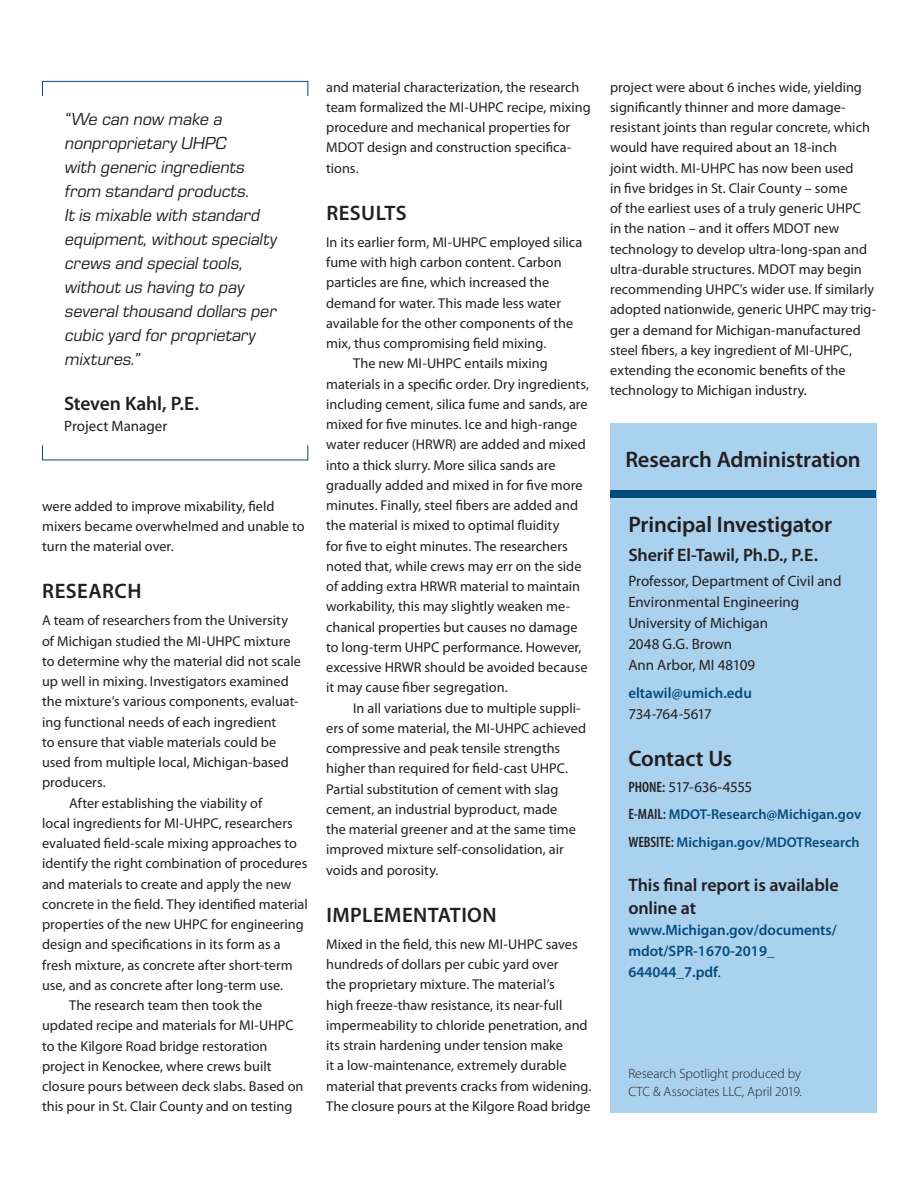
<style>
.page{position:relative;width:918px;height:1188px;background:#fff}
.page>*{position:absolute;margin:0;border:0;box-sizing:border-box;transform-origin:0 0}
.Project_Info_Header{font:600 22.5px "Myriad Pro";letter-spacing:-.01em;color:#231f20}
.Subheads{font:600 21px "Myriad Pro";letter-spacing:.02em;color:#231f20}
.Pull_Quote_Name{font:600 19.5px "Myriad Pro";letter-spacing:-.01em;color:#231f20}
.Pull_Quote{font:italic 18px/24px "Eurostile";color:#231f20}
.Sidebar_subhead{font:600 18px/22.5px "Myriad Pro";letter-spacing:-.005em;color:#231f20}
.sidebar_copy{font:15px/21px "Myriad Pro";color:#231f20}
.Body_Copy_No_Indent{font:600 15px/21px "Myriad Pro";color:#034c7c}
.sidebar_copy-2{font:600 15px/21px "Myriad Pro";color:#034c7c}
.sidebar_copy-3{font:15px "Myriad Pro";letter-spacing:-.03em;color:#231f20}
.Pull_Quote_Job_Title{font:15px "Myriad Pro";color:#231f20}
.Body_Copy{font:14.25px/20.2px "Myriad Pro";color:#231f20}
.Body_Copy_No_Indent-2{font:14.25px/20.2px "Myriad Pro";color:#231f20}
.sidebar_copy-4{font:600 14.25px "Myriad Pro";color:#034c7c}
.t1{font:300 13.5px/18px "Myriad Pro";color:#231f20}
.s1{font-weight:400;color:#231f20}
.s2{font-weight:600;font-stretch:condensed}
.s3{font-stretch:condensed;font-size:15px;color:#231f20}
.s4{font-weight:400;font-size:14.25px;color:#231f20}
</style>
<div class="page">
<div style="left:610px;top:423px;width:266px;height:689px;background:#aad1ee"></div>
<hr style="left:42px;top:81px;width:266px;height:1px;background:#034c7c">
<svg style="left:307px;top:82px;width:1px;height:14px"></svg>
<svg style="left:42px;top:82px;width:1px;height:14px"></svg>
<hr style="left:42px;top:460px;width:266px;height:1px;background:#034c7c">
<svg style="left:42px;top:445px;width:1px;height:15px"></svg>
<svg style="left:307px;top:445px;width:1px;height:15px"></svg>
<div style="left:610px;top:490px;width:266px;height:7px;background:#034c7c"></div>
<p class="Pull_Quote" style="left:64px;top:106px;width:217px">“We can now make a nonproprietary UHPC<br>with generic ingredients from standard products.<br>Itis mixable with standard equipment,withoutspecialty crews and specialtools, withoutus having to pay severalthousand dollars per cubic yard forproprietary mixtures.”</p>
<p class="Pull_Quote_Name" style="left:64px;top:393px;width:136px">Steven Kahl, P.E.</p>
<p class="Pull_Quote_Job_Title" style="left:64px;top:418px;width:105px">Project Manager</p>
<p class="Body_Copy_No_Indent-2" style="left:42px;top:496px;width:264px">were added to improve mixability, field mixers became overwhelmed and unable to turn the material over.</p>
<p class="Subheads" style="left:42px;top:580px;width:101px">RESEARCH</p>
<p class="Body_Copy_No_Indent-2" style="left:42px;top:611px;width:260px">A team of researchers from the University of Michigan studied the MI-UHPC mixture to determine why the material did not scale up well in mixing. Investigators examined the mixture’s various components, evaluat&shy;ing functional needs of each ingredient<br>to ensure that viable materials could be used from multiple local, Michigan-based producers.</p>
<p class="Body_Copy" style="left:42px;top:793px;width:267px;text-indent:27px">After establishing the viability of<br>local ingredients for MI-UHPC, researchers evaluated field-scale mixing approaches to identify the right combination of procedures and materials to create and apply the new concrete in the field. They identified material properties of the new UHPC for engineering design and specifications in its form as a fresh mixture, as concrete after short-term use, and as concrete after long-term use.</p>
<p class="Body_Copy" style="left:42px;top:996px;width:263px;text-indent:27px">The research team then took the updated recipe and materials for MI-UHPC to the Kilgore Road bridge restoration project in Kenockee, where crews built closure pours between deck slabs. Based on this pour in St. Clair County and on testing</p>
<p class="Body_Copy" style="left:326px;top:77px;width:266px">and material characterization, the research team formalized the MI-UHPC recipe, mixing procedure and mechanical properties for MDOT design and construction specifica&shy;tions.</p>
<p class="Subheads" style="left:326px;top:201px;width:82px">RESULTS</p>
<p class="Body_Copy_No_Indent-2" style="left:326px;top:232px;width:258px">In its earlier form, MI-UHPC employed silica fume with high carbon content. Carbon particles are fine, which increased the demand for water. This made less water available for the other components of the mix, thus compromising field mixing.</p>
<p class="Body_Copy" style="left:326px;top:354px;width:264px;text-indent:27px">The new MI-UHPC entails mixing materials in a specific order. Dry ingredients, including cement, silica fume and sands, are mixed for five minutes. Ice and high-range water reducer (HRWR) are added and mixed into a thick slurry. More silica sands are gradually added and mixed in for five more minutes. Finally, steel fibers are added and the material is mixed to optimal fluidity<br>for five to eight minutes. The researchers noted that, while crews may err on the side of adding extra HRWR material to maintain workability, this may slightly weaken me&shy;chanical properties but causes no damage to long-term UHPC performance. However, excessive HRWR should be avoided because it may cause fiber segregation.</p>
<p class="Body_Copy" style="left:326px;top:698px;width:262px;text-indent:27px">In all variations due to multiple suppli&shy;ers of some material, the MI-UHPC achieved compressive and peak tensile strengths higher than required for field-cast UHPC.<br>Partial substitution of cement with slag cement, an industrial byproduct, made<br>the material greener and at the same time improved mixture self-consolidation, air voids and porosity.</p>
<p class="Subheads" style="left:326px;top:903px;width:172px">IMPLEMENTATION</p>
<p class="Body_Copy_No_Indent-2" style="left:326px;top:934px;width:267px">Mixed in the field, this new MI-UHPC saves hundreds of dollars per cubic yard over<br>the proprietary mixture. The material’s<br>high freeze-thaw resistance, its near-full impermeability to chloride penetration, and its strain hardening under tension make<br>it a low-maintenance, extremely durable material that prevents cracks from widening.<br>The closure pours at the Kilgore Road bridge</p>
<p class="Body_Copy_No_Indent-2" style="left:610px;top:77px;width:268px">project were about 6 inches wide, yielding significantly thinner and more damage&shy;resistant joints than regular concrete, which would have required about an 18-inch<br>joint width. MI-UHPC has now been used<br>in five bridges in St. Clair County – some<br>of the earliest uses of a truly generic UHPC<br>in the nation – and it offers MDOT new technology to develop ultra-long-span and ultra-durable structures. MDOT may begin recommending UHPC’s wider use. If similarly adopted nationwide, generic UHPC may trig&shy;ger a demand for Michigan-manufactured steel fibers, a key ingredient of MI-UHPC, extending the economic benefits of the technology to Michigan industry.</p>
<p class="Project_Info_Header" style="left:625px;top:447px;width:237px">Research Administration</p>
<p class="Project_Info_Header" style="left:628px;top:512px;width:205px">Principal Investigator</p>
<p class="Sidebar_subhead" style="left:628px;top:544px;width:191px">Sherif El-Tawil, Ph.D., P.E.</p>
<p class="sidebar_copy" style="left:628px;top:571px;width:215px">Professor, Department of Civil and<br>Environmental Engineering<br>University of Michigan<br>2048 G.G. Brown<br>Ann Arbor, MI 48109</p>
<p class="sidebar_copy-2" style="left:628px;top:683px;width:125px">eltawil@umich.edu<br><span class="s1">734-764-5617</span></p>
<p class="Project_Info_Header" style="left:628px;top:746px;width:106px">Contact Us</p>
<p class="sidebar_copy-3" style="left:628px;top:778px;width:125px"><span class="s2">PHONE:</span> 517-636-4555</p>
<p class="sidebar_copy-4" style="left:628px;top:807px;width:234px"><span class="s3">E-MAIL:</span> MDOT-Research@Michigan.gov</p>
<p class="sidebar_copy-4" style="left:628px;top:834px;width:233px"><span class="s3">WEBSITE:</span> Michigan.gov/MDOTResearch</p>
<p class="Sidebar_subhead" style="left:628px;top:874px;width:212px">This final report is available online at</p>
<p class="Body_Copy_No_Indent" style="left:628px;top:919px;width:210px">www.Michigan.gov/documents/ mdot/SPR-1670-2019_<br>644044_7.pdf<span class="s4">.</span></p>
<p class="t1" style="left:628px;top:1065px;width:175px">Research Spotlight produced by<br>CTC &amp; Associates LLC, April 2019.</p>
</div>
